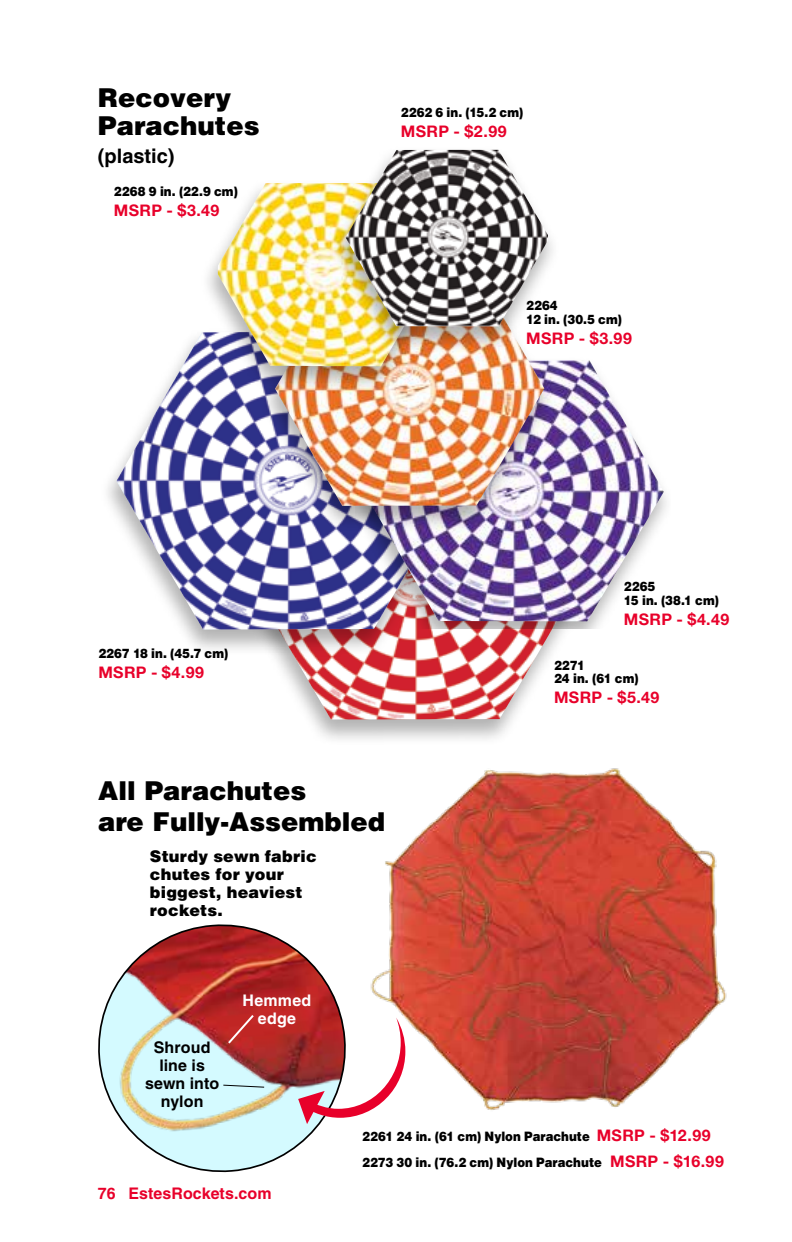
<style>
.page{position:relative;width:792px;height:1242px;background:#fff}
.page>*{position:absolute;margin:0;border:0;box-sizing:border-box;transform-origin:0 0}
.t1{font:900 26px/28px "Helvetica LT Std";color:#000}
.t2{font:700 20px "Helvetica LT Std";color:#000}
.t3{font:700 16px "Helvetica Neue LT Std";letter-spacing:.025em;color:#e8002a}
.t4{font:900 16px/18px "Helvetica LT Std";letter-spacing:.01em;color:#000}
.t5{font:700 16px/18px "Helvetica LT Std";letter-spacing:.005em;color:#000;text-align:center}
.t6{font:700 16px "Helvetica LT Std";letter-spacing:.005em;color:#e8002a}
.t7{font:700 16px/18px "Helvetica LT Std";letter-spacing:.015em;color:#fff;text-align:center}
.t8{font:900 13px/13.8px "Helvetica LT Std";color:#000;scale:.9 1}
.s1{font-family:"Helvetica Neue LT Std";font-weight:700;font-size:16px;color:#e8002a}
</style>
<div class="page">
<div style="left:229px;top:421px;width:368px;height:325px;background:#000;opacity:.3"></div>
<img style="left:246px;top:629px;width:340px;height:91px">
<div style="left:99px;top:327px;width:373px;height:330px;background:#000;opacity:.3"></div>
<img style="left:116px;top:331px;width:344px;height:299px">
<div style="left:355px;top:356px;width:315px;height:273px;background:#000;opacity:.3"></div>
<img style="left:364px;top:360px;width:300px;height:261px">
<div style="left:258px;top:268px;width:298px;height:265px;background:#000;opacity:.3"></div>
<img style="left:275px;top:353px;width:269px;height:153px">
<div style="left:199px;top:179px;width:249px;height:215px;background:#000;opacity:.3"></div>
<img style="left:218px;top:183px;width:219px;height:183px">
<div style="left:328px;top:145px;width:232px;height:208px;background:#000;opacity:.3"></div>
<img style="left:346px;top:150px;width:202px;height:176px">
<img style="left:370px;top:768px;width:357px;height:342px">
<svg style="left:98px;top:924px;width:244px;height:249px"></svg>
<svg style="left:298px;top:1018px;width:107px;height:106px"></svg>
<svg style="left:222px;top:1084px;width:43px;height:4px"></svg>
<svg style="left:226px;top:1013px;width:30px;height:33px"></svg>
<h1 class="t1" style="left:98px;top:83px;width:163px">Recovery<br>Parachutes</h1>
<h2 class="t2" style="left:98px;top:143px;width:78px">(plastic)</h2>
<p class="t8" style="left:114px;top:185px;width:139px">2268 9 in. (22.9 cm)</p>
<p class="t3" style="left:114px;top:201px;width:107px">MSRP - $3.49</p>
<p class="t8" style="left:401px;top:106px;width:138px">2262 6 in. (15.2 cm)</p>
<p class="t3" style="left:401px;top:122px;width:107px">MSRP - $2.99</p>
<p class="t8" style="left:526px;top:298px;width:108px">2264<br>12 in. (30.5 cm)</p>
<p class="t3" style="left:526px;top:328px;width:107px">MSRP - $3.99</p>
<p class="t8" style="left:624px;top:579px;width:107px">2265<br>15 in. (38.1 cm)</p>
<p class="t3" style="left:624px;top:609px;width:107px">MSRP - $4.49</p>
<p class="t8" style="left:98px;top:646px;width:146px">2267 18 in. (45.7 cm)</p>
<p class="t3" style="left:98px;top:662px;width:107px">MSRP - $4.99</p>
<p class="t8" style="left:554px;top:658px;width:96px">2271<br>24 in. (61 cm)</p>
<p class="t3" style="left:554px;top:688px;width:107px">MSRP - $5.49</p>
<h1 class="t1" style="left:98px;top:774px;width:288px;line-height:31.2px">All Parachutes<br>are Fully-Assembled</h1>
<p class="t4" style="left:150px;top:847px;width:168px">Sturdy sewn fabric chutes for your biggest, heaviest rockets.</p>
<p class="t5" style="left:145px;top:1038px;width:76px">Shroud line is sewn into nylon</p>
<p class="t7" style="left:243px;top:991px;width:70px">Hemmed edge</p>
<p class="t6" style="left:98px;top:1184px;width:175px">76 EstesRockets.com</p>
<p class="t8" style="left:362px;top:1123px;width:403px;line-height:26px">2261 24 in. (61 cm) Nylon Parachute <span class="s1">MSRP - $12.99<br></span>2273 30 in. (76.2 cm) Nylon Parachute <span class="s1">MSRP - $16.99</span></p>
</div>
